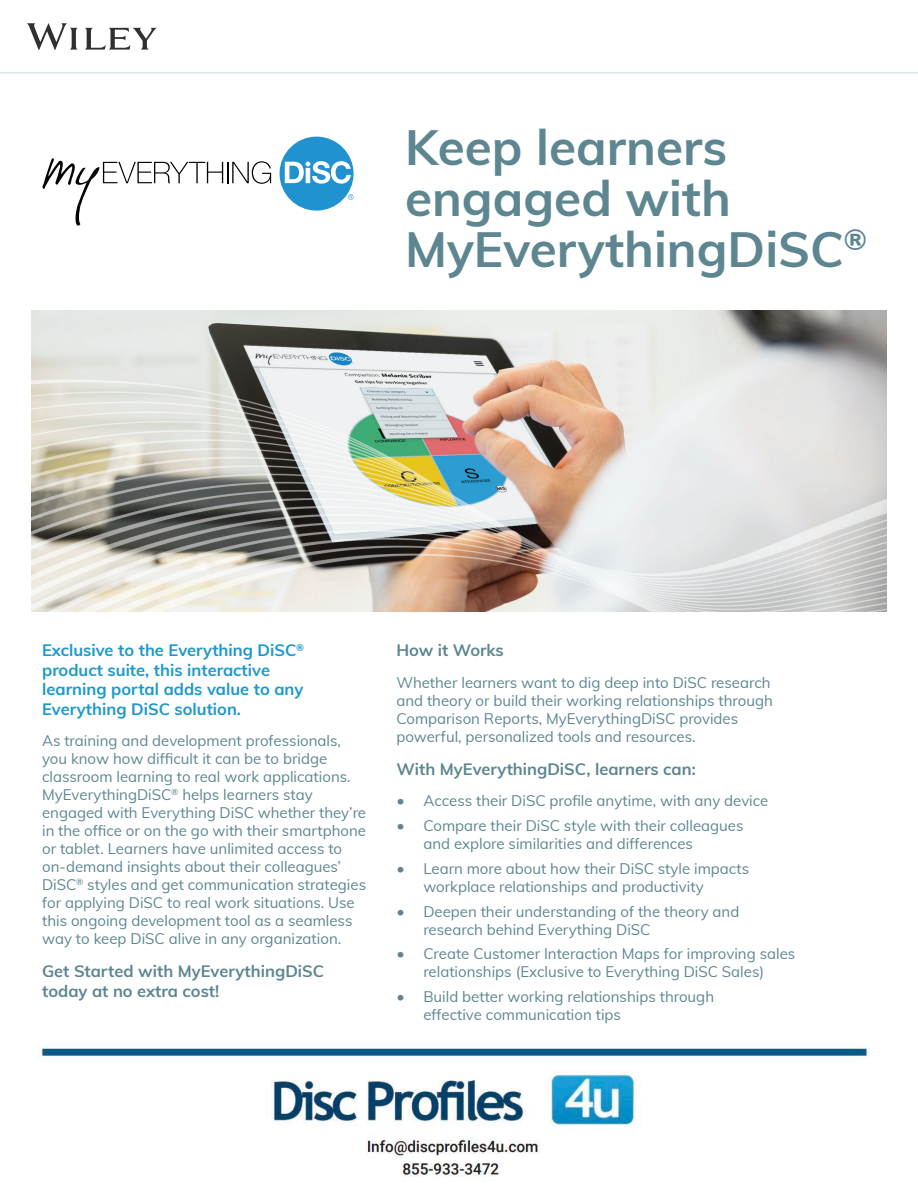
<style>
.page{position:relative;width:918px;height:1188px;background:#fff}
.page>*{position:absolute;margin:0;border:0;box-sizing:border-box;transform-origin:0 0}
.t1{font:700 49.5px/51px "Muli";color:#5d8691}
.t2{font:700 16.5px/19.5px "Muli";color:#1c98ce}
.t3{font:700 16.5px/19.5px "Muli";color:#5d8691}
.t4{font:15px/18px "Muli";color:#5d8691}
.s1{font-size:15.75px}
</style>
<div class="page">
<svg style="left:27px;top:23px;width:130px;height:27px"></svg>
<hr style="left:0;top:72px;width:918px;height:2px;background:#d5eaec">
<svg style="left:280px;top:137px;width:74px;height:74px"></svg>
<svg style="left:42px;top:158px;width:229px;height:68px"></svg>
<img style="left:31px;top:310px;width:856px;height:301px">
<img style="left:37px;top:1045px;width:833px;height:132px">
<h1 class="t1" style="left:405px;top:119px;width:464px">Keep learners engaged with<br>MyEverythingDiSC<sup>®</sup></h1>
<p class="t2" style="left:42px;top:640px;width:263px">Exclusive to the Everything DiSC<sup>® </sup>product suite, this interactive learning portal adds value to any<br>Everything DiSC solution.</p>
<p class="t4" style="left:42px;top:731px;width:326px">As training and development professionals, you know how difficult it can be to bridge classroom learning to real work applications.<br>MyEverythingDiSC<sup>®</sup> helps learners stay engaged with Everything DiSC whether they’re in the office or on the go with their smartphone or tablet. Learners have unlimited access to on-demand insights about their colleagues’ DiSC<sup>®</sup> styles and get communication strategies for applying DiSC to real work situations. Use this ongoing development tool as a seamless way to keep DiSC alive in any organization.</p>
<p class="t3" style="left:42px;top:961px;width:284px">Get Started with MyEverythingDiSC today at no extra cost!</p>
<p class="t3" style="left:396px;top:640px;width:109px">How it Works</p>
<p class="t4" style="left:396px;top:673px;width:378px">Whether learners want to dig deep into DiSC research and theory or build their working relationships through Comparison Reports, MyEverythingDiSC provides powerful, personalized tools and resources.</p>
<p class="t3" style="left:396px;top:758px;width:301px">With MyEverythingDiSC, learners can:</p>
<p class="t4" style="left:396px;top:791px;width:374px"><span class="s1">•</span> Access their DiSC profile anytime, with any device</p>
<p class="t4" style="left:423px;top:816px;width:322px;text-indent:-27px"><span class="s1">•</span> Compare their DiSC style with their colleagues and explore similarities and differences</p>
<p class="t4" style="left:423px;top:859px;width:327px;text-indent:-27px"><span class="s1">•</span> Learn more about how their DiSC style impacts workplace relationships and productivity</p>
<p class="t4" style="left:423px;top:902px;width:318px;text-indent:-27px"><span class="s1">•</span> Deepen their understanding of the theory and research behind Everything DiSC</p>
<p class="t4" style="left:396px;top:944px;width:400px;text-align:center"><span class="s1">•</span> Create Customer Interaction Maps for improving sales relationships (Exclusive to Everything DiSC Sales)</p>
<p class="t4" style="left:423px;top:987px;width:292px;text-indent:-27px"><span class="s1">•</span> Build better working relationships through effective communication tips</p>
</div>
